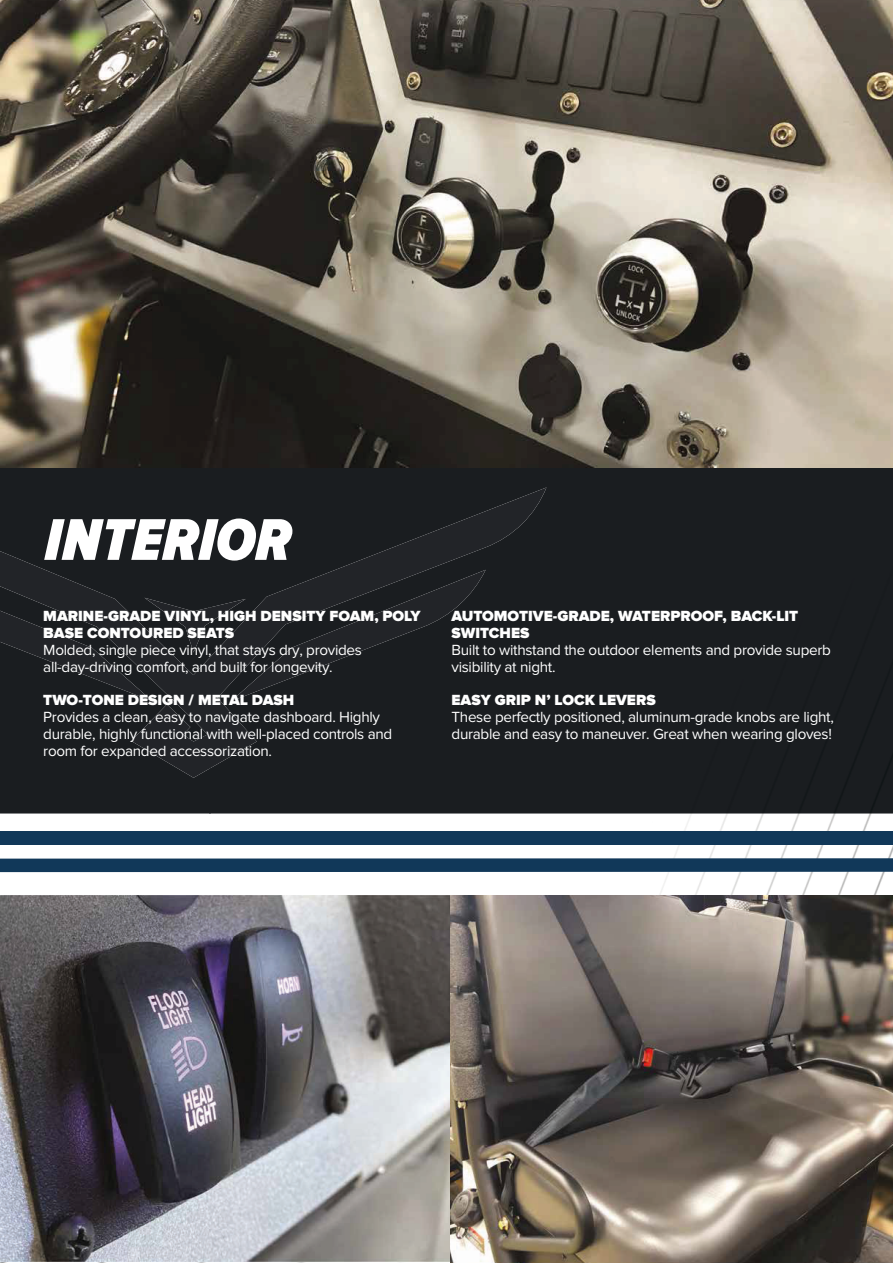
<style>
.page{position:relative;width:893px;height:1263px;background:#fff}
.page>*{position:absolute;margin:0;border:0;box-sizing:border-box;transform-origin:0 0}
.t1{font:italic 900 61.05px "Proxima Nova Cond";color:#fff}
.t2{font:15.3px/16.8px "Proxima Nova";letter-spacing:-.02em;color:#fff}
.t3{font:900 15.3px/16.8px "Proxima Nova";color:#fff}
</style>
<div class="page">
<img style="left:0;top:813px;width:893px;height:450px">
<div style="left:0;top:831px;width:893px;height:14px;background:#113859"></div>
<div style="left:0;top:858px;width:893px;height:14px;background:#113859"></div>
<div style="left:211px;top:468px;width:682px;height:345px;background:#1a1d20"></div>
<div style="left:0;top:468px;width:211px;height:345px;background:#1a1d20"></div>
<div style="left:0;top:487px;width:546px;height:291px;background:#1a1d20"></div>
<img style="left:0;top:0;width:893px;height:468px">
<img style="left:0;top:895px;width:893px;height:367px">
<h1 class="t1" style="left:45px;top:505px;width:248px">INTERIOR</h1>
<p class="t3" style="left:43px;top:608px;width:379px">MARINE-GRADE VINYL, HIGH DENSITY FOAM, POLY<br>BASE CONTOURED SEATS</p>
<p class="t2" style="left:43px;top:642px;width:320px">Molded, single piece vinyl, that stays dry, provides all-day-driving comfort, and built for longevity.</p>
<p class="t3" style="left:43px;top:692px;width:252px">TWO-TONE DESIGN / METAL DASH</p>
<p class="t2" style="left:43px;top:709px;width:350px">Provides a clean, easy to navigate dashboard. Highly durable, highly functional with well-placed controls and room for expanded accessorization.</p>
<p class="t3" style="left:451px;top:608px;width:348px">AUTOMOTIVE-GRADE, WATERPROOF, BACK-LIT<br>SWITCHES</p>
<p class="t2" style="left:451px;top:642px;width:381px">Built to withstand the outdoor elements and provide superb visibility at night.</p>
<p class="t3" style="left:451px;top:692px;width:206px">EASY GRIP N’ LOCK LEVERS</p>
<p class="t2" style="left:451px;top:709px;width:384px">These perfectly positioned, aluminum-grade knobs are light, durable and easy to maneuver. Great when wearing gloves!</p>
</div>
